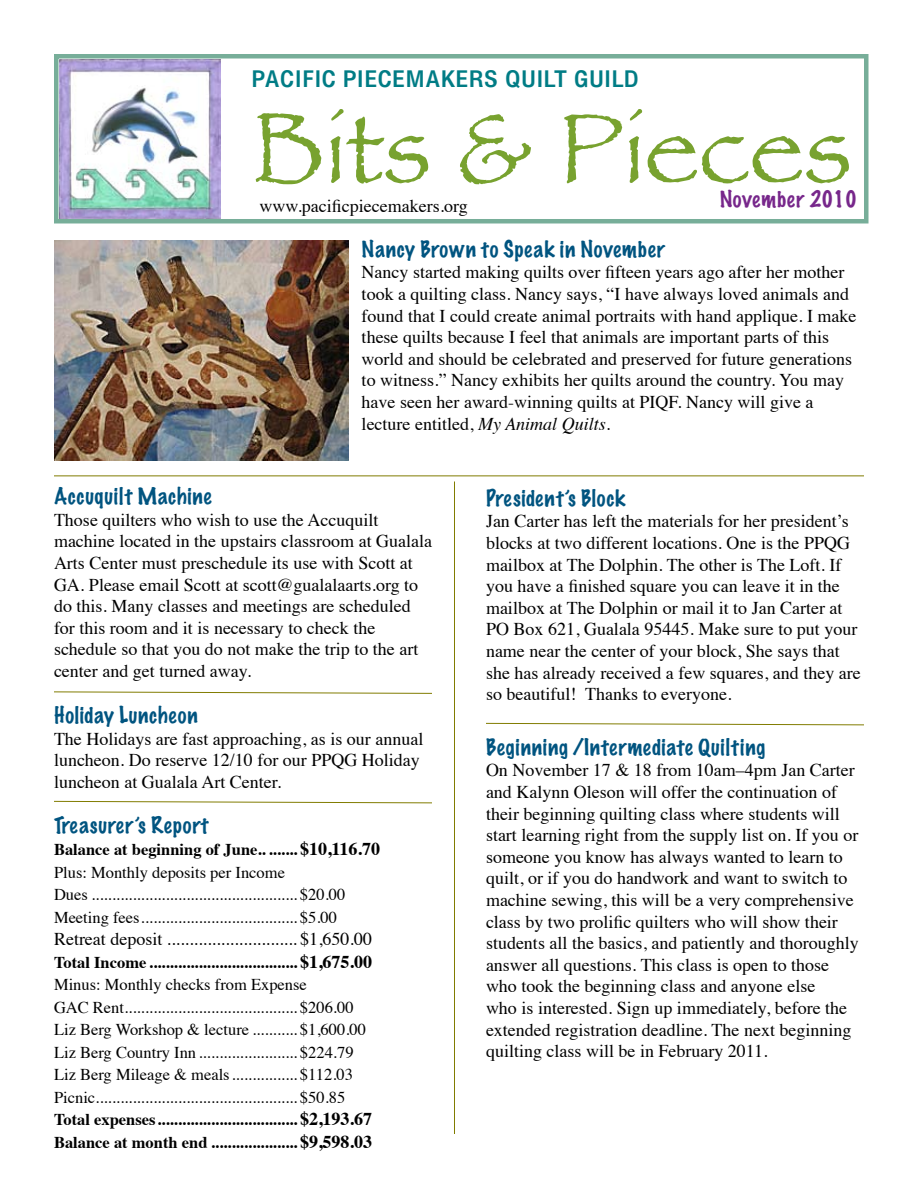
<style>
.page{position:relative;width:918px;height:1188px;background:#fff}
.page>*{position:absolute;margin:0;border:0;box-sizing:border-box;transform-origin:0 0}
.t1{font:102px "Papyrus";color:#78a22f}
.t2{font:22.5px "Helvetica LTMM 334 1000";letter-spacing:.015em;color:#007c85}
.t3{font:100 21px "Marker Felt";letter-spacing:.04em;color:#005480}
.t4{font:100 21px "Marker Felt";letter-spacing:.03em;color:#77278b}
.t5{font:18px/21.6px "Times";color:#000}
.t6{font:16.5px/22.5px "Times";color:#000}
.s1{font-family:"Helvetica LTMM 334 933"}
.s2{font-family:"Helvetica LTMM 334 867"}
.s3{font-style:italic}
.s4{font-weight:700}
.s5{font-weight:700;font-size:18px}
</style>
<div class="page">
<img style="left:59px;top:59px;width:162px;height:159px">
<div style="left:54px;top:54px;width:814px;height:169px;border:4px solid #77ae99"></div>
<img style="left:54px;top:240px;width:294px;height:221px">
<hr style="left:454px;top:482px;width:1px;height:652px;background:#817c00">
<hr style="left:54px;top:476px;width:810px;height:1px;background:#817c00">
<svg style="left:486px;top:723px;width:378px;height:3px"></svg>
<svg style="left:54px;top:691px;width:378px;height:3px"></svg>
<svg style="left:54px;top:801px;width:378px;height:3px"></svg>
<p class="t2" style="left:251px;top:65px;width:389px">PACI<span class="s1">F</span>IC PIECEMAKERS Q<span class="s1">U</span>ILT <span class="s2">G</span><span class="s1">U</span>ILD</p>
<h1 class="t1" style="left:251px;top:87px;width:602px">Bits &amp; Pieces</h1>
<p class="t5" style="left:260px;top:197px;width:210px">www.pacificpiecemakers.org</p>
<p class="t4" style="left:720px;top:188px;width:139px">November 2010</p>
<p class="t3" style="left:362px;top:239px;width:305px">Nancy Brown to Speak in November</p>
<p class="t5" style="left:362px;top:263px;width:496px">Nancy started making quilts over fifteen years ago after her mother took a quilting class. Nancy says, “I have always loved animals and found that I could create animal portraits with hand applique. I make these quilts because I feel that animals are important parts of this world and should be celebrated and preserved for future generations to witness.” Nancy exhibits her quilts around the country. You may have seen her award-winning quilts at PIQF. Nancy will give a lecture entitled, <span class="s3">My Animal Quilts.</span></p>
<p class="t3" style="left:54px;top:486px;width:159px">Accuquilt Machine</p>
<p class="t5" style="left:54px;top:511px;width:380px">Those quilters who wish to use the Accuquilt machine located in the upstairs classroom at Gualala Arts Center must preschedule its use with Scott at GA. Please email Scott at scott@gualalaarts.org to do this. Many classes and meetings are scheduled for this room and it is necessary to check the schedule so that you do not make the trip to the art center and get turned away.</p>
<p class="t3" style="left:54px;top:705px;width:145px">Holiday Luncheon</p>
<p class="t5" style="left:54px;top:730px;width:371px">The Holidays are fast approaching, as is our annual luncheon. Do reserve 12/10 for our PPQG Holiday luncheon at Gualala Art Center.</p>
<p class="t3" style="left:54px;top:815px;width:156px">Treasurer’s Report</p>
<p class="t6" style="left:54px;top:840px;width:328px"><span class="s4">Balance at beginning of June.. .......</span> <span class="s5">$10,116.70<br></span>Plus: Monthly deposits per Income<br>Dues .................................................. $20.00<br>Meeting fees...................................... $5.00</p>
<p class="t5" style="left:54px;top:930px;width:320px">Retreat deposit ............................. $1,650.00</p>
<p class="t6" style="left:54px;top:952px;width:319px"><span class="s4">Total Income ....................................</span> <span class="s5">$1,675.00<br></span>Minus: Monthly checks from Expense<br>GAC Rent.......................................... $206.00<br>Liz Berg Workshop &amp; lecture ........... $1,600.00<br>Liz Berg Country Inn ........................ $224.79<br>Liz Berg Mileage &amp; meals................ $112.03<br>Picnic................................................. $50.85<br><span class="s4">Total expenses..................................</span> <span class="s5">$2,193.67<br></span><span class="s4">Balance at month end .....................</span> <span class="s5">$9,598.03</span></p>
<p class="t3" style="left:486px;top:488px;width:141px">President’s Block</p>
<p class="t5" style="left:486px;top:512px;width:376px">Jan Carter has left the materials for her president’s blocks at two different locations. One is the PPQG mailbox at The Dolphin. The other is The Loft. If you have a finished square you can leave it in the mailbox at The Dolphin or mail it to Jan Carter at PO Box 621, Gualala 95445. Make sure to put your name near the center of your block, She says that she has already received a few squares, and they are so beautiful! Thanks to everyone.</p>
<p class="t3" style="left:486px;top:737px;width:281px">Beginning /Intermediate Quilting</p>
<p class="t5" style="left:486px;top:761px;width:374px">On November 17 &amp; 18 from 10am–4pm Jan Carter and Kalynn Oleson will offer the continuation of their beginning quilting class where students will start learning right from the supply list on. If you or someone you know has always wanted to learn to quilt, or if you do handwork and want to switch to machine sewing, this will be a very comprehensive class by two prolific quilters who will show their students all the basics, and patiently and thoroughly answer all questions. This class is open to those who took the beginning class and anyone else<br>who is interested. Sign up immediately, before the extended registration deadline. The next beginning quilting class will be in February 2011.</p>
</div>
